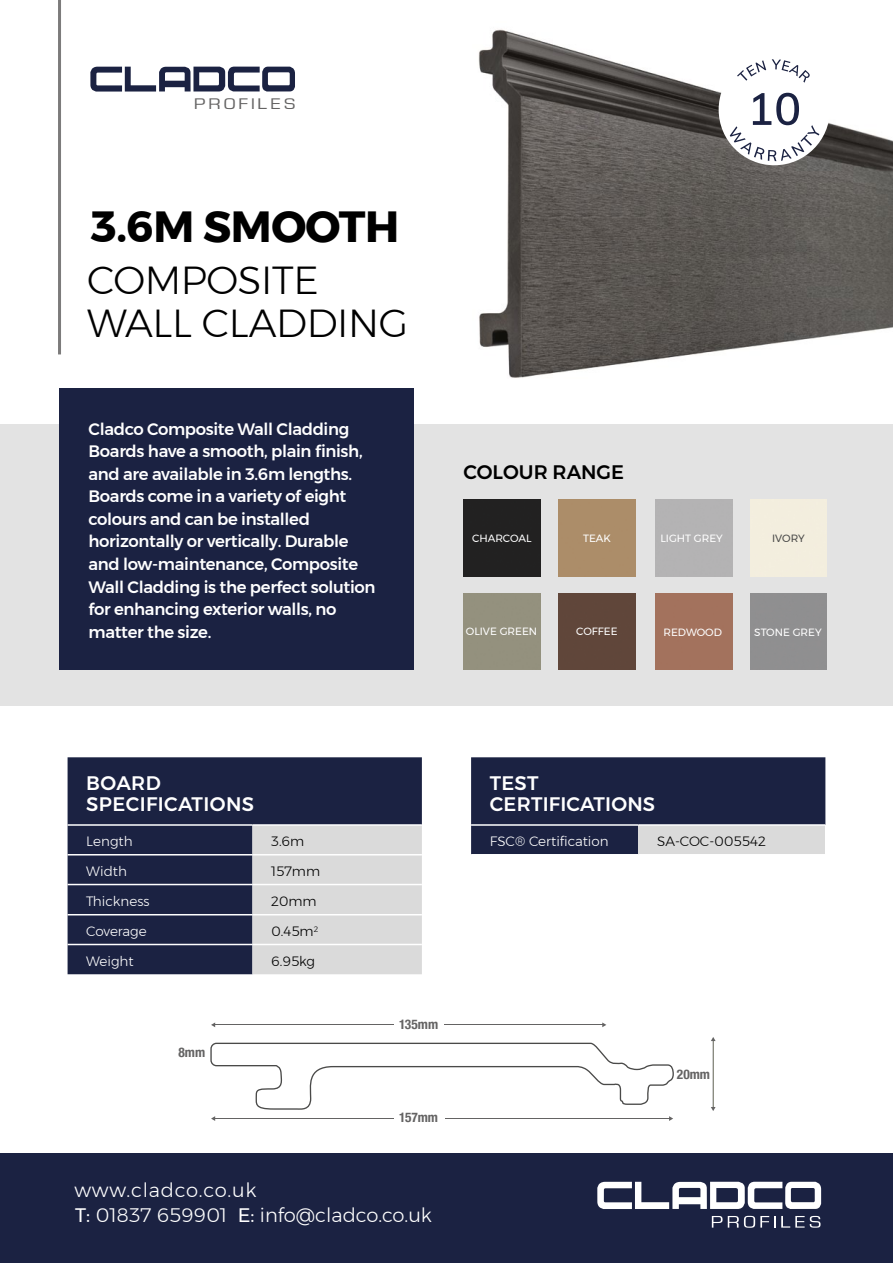
<style>
.page{position:relative;width:893px;height:1263px;background:#fff}
.page>*{position:absolute;margin:0;border:0;box-sizing:border-box;transform-origin:0 0}
.t1{font:700 43.5px "Montserrat";letter-spacing:-.01em;color:#000}
.t2{font:300 39px/42.3px "Montserrat";letter-spacing:-.01em;color:#000}
.t3{font:500 19.5px/21px "Montserrat";letter-spacing:.01em;color:#fff}
.t4{font:300 19.5px "Montserrat";color:#fff}
.t5{font:300 19.5px "Montserrat";letter-spacing:.04em;color:#fff}
.t6{font:500 19.5px "Montserrat";color:#000}
.t7{font:17.4px "Euro Style Normal";letter-spacing:.19em;color:#646363;scale:1.23 1}
.t8{font:500 16.5px/22.5px "Montserrat";letter-spacing:-.02em;color:#fff}
.t9{font:300 13.5px "Montserrat";color:#fff}
.t10{font:300 13.5px "Montserrat";color:#000}
.t11{font:700 condensed 13.35px "Helvetica Neue";color:#646363}
.t12{font:10.5px "Montserrat";color:#fff}
.t13{font:10.5px "Montserrat";letter-spacing:-.005em;color:#4a4a49}
.s1{font-weight:400}
</style>
<div class="page">
<svg style="left:0;top:424px;width:893px;height:281px;background:#d5d1ce"></svg>
<div style="left:0;top:1153px;width:893px;height:110px;background:#1b2242"></div>
<div style="left:59px;top:388px;width:355px;height:282px;background:#1b2242"></div>
<hr style="left:58px;top:0;width:3px;height:353px;background:#7c7b7b">
<svg style="left:712px;top:1216px;width:108px;height:12px"></svg>
<svg style="left:597px;top:1182px;width:224px;height:27px"></svg>
<svg style="left:90px;top:67px;width:205px;height:25px"></svg>
<img style="left:478px;top:29px;width:415px;height:349px">
<div style="left:464px;top:500px;width:77px;height:77px;background:#222121"></div>
<div style="left:559px;top:593px;width:77px;height:77px;background:#60463a"></div>
<div style="left:750px;top:500px;width:77px;height:77px;background:#f3eede"></div>
<svg style="left:211px;top:1116px;width:4px;height:5px"></svg>
<svg style="left:669px;top:1116px;width:4px;height:5px"></svg>
<svg style="left:211px;top:1022px;width:4px;height:5px"></svg>
<svg style="left:602px;top:1022px;width:4px;height:5px"></svg>
<hr style="left:713px;top:1040px;width:1px;height:68px;background:#646363">
<svg style="left:711px;top:1037px;width:5px;height:4px"></svg>
<svg style="left:711px;top:1107px;width:5px;height:4px"></svg>
<hr style="left:445px;top:1024px;width:158px;height:1px;background:#646363">
<hr style="left:214px;top:1024px;width:180px;height:1px;background:#646363">
<hr style="left:214px;top:1118px;width:180px;height:1px;background:#646363">
<hr style="left:445px;top:1118px;width:225px;height:1px;background:#646363">
<svg style="left:210px;top:1042px;width:464px;height:68px"></svg>
<div style="left:68px;top:757px;width:354px;height:217px;background:#1b2242"></div>
<div style="left:252px;top:826px;width:170px;height:148px;background:#dadada"></div>
<hr style="left:68px;top:824px;width:184px;height:2px;background:#fff">
<hr style="left:252px;top:824px;width:170px;height:2px;background:#fff">
<hr style="left:68px;top:854px;width:184px;height:1px;background:#fff">
<hr style="left:252px;top:854px;width:170px;height:1px;background:#fff">
<hr style="left:68px;top:884px;width:184px;height:1px;background:#fff">
<hr style="left:252px;top:884px;width:170px;height:1px;background:#fff">
<hr style="left:68px;top:914px;width:184px;height:1px;background:#fff">
<hr style="left:252px;top:914px;width:170px;height:1px;background:#fff">
<hr style="left:68px;top:944px;width:184px;height:1px;background:#fff">
<hr style="left:252px;top:944px;width:170px;height:1px;background:#fff">
<div style="left:471px;top:757px;width:354px;height:97px;background:#1b2242"></div>
<div style="left:638px;top:825px;width:187px;height:30px;background:#dadada"></div>
<hr style="left:471px;top:824px;width:167px;height:2px;background:#fff">
<hr style="left:638px;top:824px;width:187px;height:2px;background:#fff">
<hr style="left:638px;top:854px;width:187px;height:1px;background:#fff">
<div style="left:719px;top:54px;width:111px;height:111px;background:#fff;border-radius:50%"></div>
<svg style="left:737px;top:60px;width:29px;height:21px"></svg>
<svg style="left:772px;top:59px;width:38px;height:24px"></svg>
<svg style="left:730px;top:93px;width:89px;height:68px"></svg>
<p class="t7" style="left:195px;top:97px;width:83px">PROFILES</p>
<h1 class="t1" style="left:91px;top:192px;width:310px">3.6M SMOOTH</h1>
<h2 class="t2" style="left:87px;top:259px;width:323px">COMPOSITE<br>WALL CLADDING</h2>
<p class="t8" style="left:89px;top:418px;width:289px">Cladco Composite Wall Cladding<br>Boards have a smooth, plain finish, and are available in 3.6m lengths.<br>Boards come in a variety of eight colours and can be installed horizontally or vertically. Durable and low-maintenance, Composite<br>Wall Cladding is the perfect solution for enhancing exterior walls, no matter the size.</p>
<p class="t6" style="left:464px;top:457px;width:162px">COLOUR RANGE</p>
<p class="t12" style="left:472px;top:530px;width:61px">CHARCOAL</p>
<p class="t12" style="left:583px;top:530px;width:29px">TEAK</p>
<p class="t12" style="left:660px;top:530px;width:64px">LIGHT GREY</p>
<p class="t13" style="left:772px;top:531px;width:34px">IVORY</p>
<p class="t12" style="left:466px;top:624px;width:73px">OLIVE GREEN</p>
<p class="t12" style="left:754px;top:624px;width:69px">STONE GREY</p>
<p class="t12" style="left:576px;top:624px;width:43px">COFFEE</p>
<p class="t12" style="left:663px;top:624px;width:60px">REDWOOD</p>
<p class="t3" style="left:86px;top:772px;width:169px">BOARD<br>SPECIFICATIONS</p>
<p class="t9" style="left:86px;top:831px;width:48px">Length</p>
<p class="t10" style="left:271px;top:831px;width:35px">3.6m</p>
<p class="t9" style="left:86px;top:861px;width:42px">Width</p>
<p class="t10" style="left:271px;top:861px;width:50px">157mm</p>
<p class="t9" style="left:86px;top:891px;width:65px">Thickness</p>
<p class="t10" style="left:271px;top:891px;width:47px">20mm</p>
<p class="t9" style="left:86px;top:921px;width:62px">Coverage</p>
<p class="t10" style="left:271px;top:921px;width:49px">0.45m<sup>2</sup></p>
<p class="t9" style="left:86px;top:951px;width:49px">Weight</p>
<p class="t10" style="left:271px;top:951px;width:46px">6.95kg</p>
<p class="t11" style="left:178px;top:1042px;width:28px">8mm</p>
<p class="t5" style="left:74px;top:1175px;width:184px">www.cladco.co.uk</p>
<p class="t11" style="left:399px;top:1013px;width:41px">135mm</p>
<p class="t11" style="left:399px;top:1106px;width:40px">157mm</p>
<p class="t4" style="left:75px;top:1201px;width:358px"><span class="s1">T:</span> 01837 659901 <span class="s1">E:</span> info@cladco.co.uk</p>
<p class="t3" style="left:490px;top:772px;width:167px">TEST<br>CERTIFICATIONS</p>
<p class="t9" style="left:490px;top:831px;width:120px">FSC® Certification</p>
<p class="t10" style="left:657px;top:831px;width:110px">SA-COC-005542</p>
<p class="t11" style="left:677px;top:1063px;width:35px">20mm</p>
</div>
